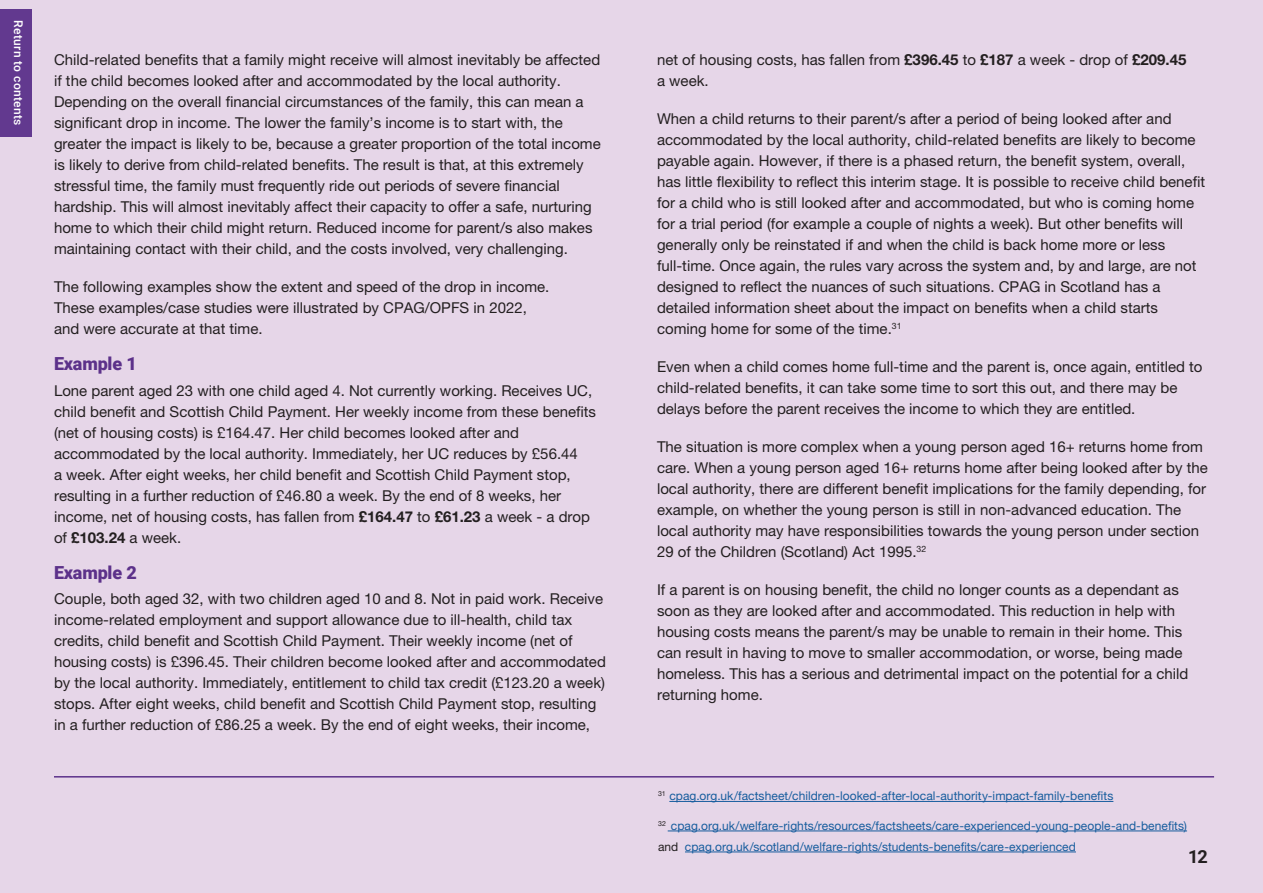
<style>
.page{position:relative;width:1263px;height:893px;background:#e6d6e8}
.page>*{position:absolute;margin:0;border:0;box-sizing:border-box;transform-origin:0 0}
.t1{font:900 18px "Roboto";letter-spacing:-.01em;color:#5c318a}
.t2{font:700 18px "Roboto";color:#231f20}
.t3{font:15px/21px "Helvetica Neue LT Pro";color:#231f20}
.t4{font:12px/21px "Helvetica Neue";letter-spacing:.005em;color:#175d9e}
.t5{font:500 12px "Roboto";letter-spacing:.03em;color:#fff}
.s1{font-weight:700}
.s2{font-family:"Helvetica Neue LT Pro";color:#231f20}
</style>
<div class="page">
<hr style="left:669px;top:801px;width:444px;height:1px;background:#175d9e">
<hr style="left:668px;top:831px;width:519px;height:1px;background:#175d9e">
<hr style="left:685px;top:852px;width:391px;height:1px;background:#175d9e">
<hr style="left:54px;top:776px;width:1160px;height:1px;background:#5c318a">
<div style="left:0;top:10px;width:32px;height:127px;background:#62398f"></div>
<p class="t5" style="left:27px;top:20px;width:107px;rotate:90deg">Return to contents</p>
<p class="t3" style="left:54px;top:49px;width:548px">Child-related benefits that a family might receive will almost inevitably be affected if the child becomes looked after and accommodated by the local authority.<br>Depending on the overall financial circumstances of the family, this can mean a significant drop in income. The lower the family’s income is to start with, the greater the impact is likely to be, because a greater proportion of the total income is likely to derive from child-related benefits. The result is that, at this extremely stressful time, the family must frequently ride out periods of severe financial hardship. This will almost inevitably affect their capacity to offer a safe, nurturing home to which their child might return. Reduced income for parent/s also makes maintaining contact with their child, and the costs involved, very challenging.</p>
<p class="t3" style="left:54px;top:276px;width:497px">The following examples show the extent and speed of the drop in income.<br>These examples/case studies were illustrated by CPAG/OPFS in 2022, and were accurate at that time.</p>
<p class="t1" style="left:54px;top:351px;width:84px">Example 1</p>
<p class="t3" style="left:54px;top:379px;width:544px">Lone parent aged 23 with one child aged 4. Not currently working. Receives UC, child benefit and Scottish Child Payment. Her weekly income from these benefits (net of housing costs) is £164.47. Her child becomes looked after and accommodated by the local authority. Immediately, her UC reduces by £56.44<br>a week. After eight weeks, her child benefit and Scottish Child Payment stop, resulting in a further reduction of £46.80 a week. By the end of 8 weeks, her income, net of housing costs, has fallen from <span class="s1">£164.47</span> to <span class="s1">£61.23</span> a week - a drop of <span class="s1">£103.24</span> a week.</p>
<p class="t1" style="left:54px;top:560px;width:84px">Example 2</p>
<p class="t3" style="left:54px;top:588px;width:553px">Couple, both aged 32, with two children aged 10 and 8. Not in paid work. Receive income-related employment and support allowance due to ill-health, child tax credits, child benefit and Scottish Child Payment. Their weekly income (net of housing costs) is £396.45. Their children become looked after and accommodated by the local authority. Immediately, entitlement to child tax credit (£123.20 a week) stops. After eight weeks, child benefit and Scottish Child Payment stop, resulting in a further reduction of £86.25 a week. By the end of eight weeks, their income,</p>
<p class="t3" style="left:657px;top:49px;width:531px">net of housing costs, has fallen from <span class="s1">£396.45</span> to <span class="s1">£187</span> a week - drop of <span class="s1">£209.45 </span>a week.</p>
<p class="t3" style="left:657px;top:108px;width:550px">When a child returns to their parent/s after a period of being looked after and accommodated by the local authority, child-related benefits are likely to become payable again. However, if there is a phased return, the benefit system, overall, has little flexibility to reflect this interim stage. It is possible to receive child benefit for a child who is still looked after and accommodated, but who is coming home for a trial period (for example a couple of nights a week). But other benefits will generally only be reinstated if and when the child is back home more or less full-time. Once again, the rules vary across the system and, by and large, are not designed to reflect the nuances of such situations. CPAG in Scotland has a detailed information sheet about the impact on benefits when a child starts coming home for some of the time.<sup>31</sup></p>
<p class="t3" style="left:657px;top:356px;width:547px">Even when a child comes home full-time and the parent is, once again, entitled to child-related benefits, it can take some time to sort this out, and there may be delays before the parent receives the income to which they are entitled.</p>
<p class="t3" style="left:657px;top:436px;width:552px">The situation is more complex when a young person aged 16+ returns home from care. When a young person aged 16+ returns home after being looked after by the local authority, there are different benefit implications for the family depending, for example, on whether the young person is still in non-advanced education. The local authority may have responsibilities towards the young person under section 29 of the Children (Scotland) Act 1995.<sup>32</sup></p>
<p class="t3" style="left:657px;top:579px;width:533px">If a parent is on housing benefit, the child no longer counts as a dependant as soon as they are looked after and accommodated. This reduction in help with housing costs means the parent/s may be unable to remain in their home. This can result in having to move to smaller accommodation, or worse, being made homeless. This has a serious and detrimental impact on the potential for a child returning home.</p>
<p class="t4" style="left:658px;top:786px;width:457px"><sup>31</sup> cpag.org.uk/factsheet/children-looked-after-local-authority-impact-family-benefits</p>
<p class="t4" style="left:658px;top:816px;width:530px"><sup>32</sup> cpag.org.uk/welfare-rights/resources/factsheets/care-experienced-young-people-and-benefits) <span class="s2">and</span> cpag.org.uk/scotland/welfare-rights/students-benefits/care-experienced</p>
<p class="t2" style="left:1188px;top:844px;width:21px">12</p>
</div>
